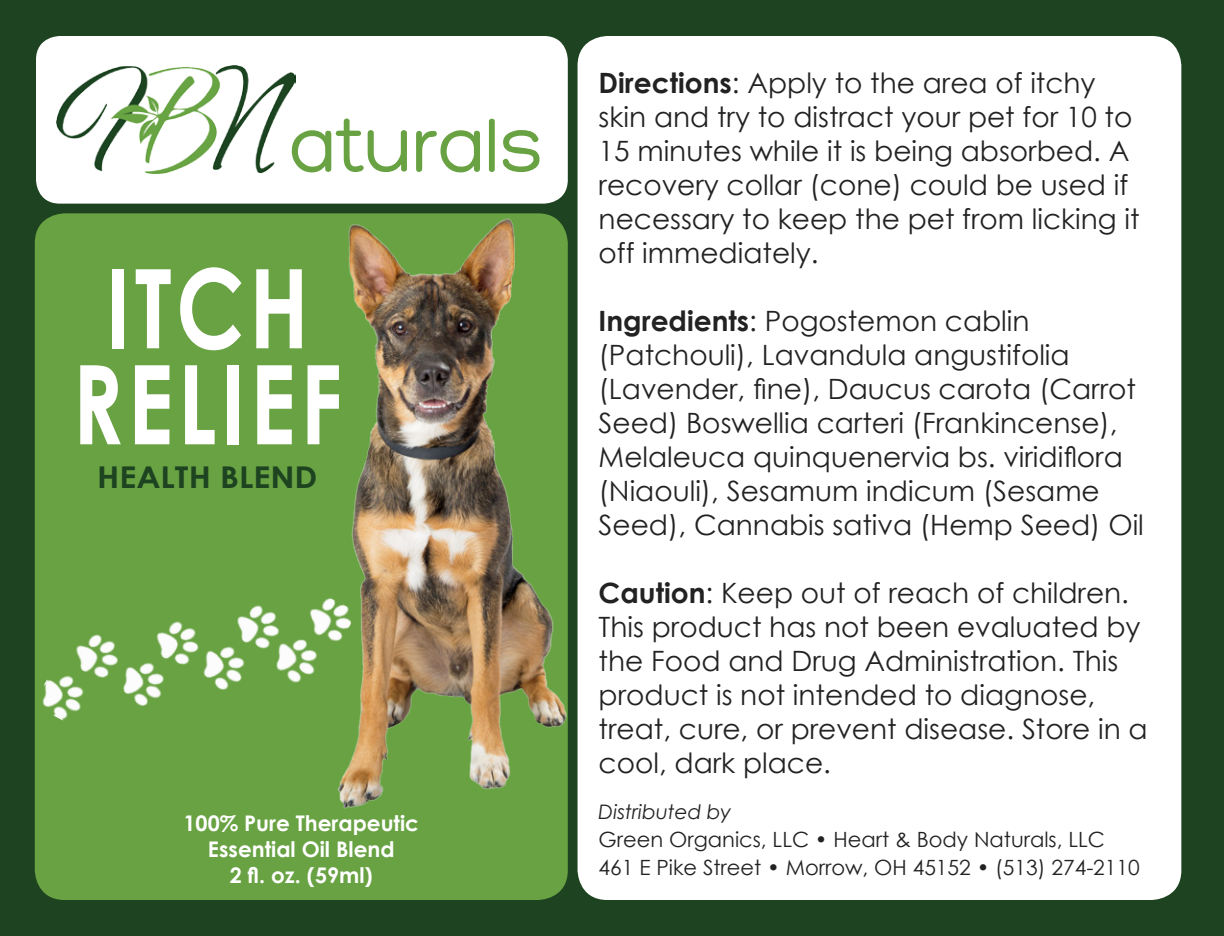
<style>
.page{position:relative;width:1224px;height:936px;background:#1e4321}
.page>*{position:absolute;margin:0;border:0;box-sizing:border-box;transform-origin:0 0}
.t1{font:700 110px "Century Gothic";letter-spacing:.05em;color:#fff;scale:.8 1}
.t2{font:82px "Traffolight";color:#68a242}
.t3{font:700 30px "Century Gothic";color:#1e4321;scale:1.09 1}
.t4{font:28px/34px "Century Gothic";color:#222}
.t5{font:700 21.6px "Century Gothic";color:#fff}
.t6{font:20.8px "Century Gothic";color:#222}
.t7{font:italic 20px "Century Gothic";color:#222}
.s1{font-weight:700}
</style>
<div class="page">
<div style="left:37px;top:37px;width:530px;height:166px;background:#fff;border-radius:23px"></div>
<div style="left:36px;top:36px;width:532px;height:168px;border:2px solid #fff;border-radius:23px"></div>
<div style="left:36px;top:215px;width:530px;height:684px;background:#68a242;border-radius:28px"></div>
<img style="left:57px;top:66px;width:238px;height:108px">
<div style="left:579px;top:37px;width:601px;height:862px;background:#fff;border-radius:28px"></div>
<img style="left:348px;top:216px;width:231px;height:599px">
<img style="left:34px;top:498px;width:323px;height:321px">
<p class="t2" style="left:289px;top:114px;width:253px">aturals</p>
<p class="t1" style="left:106px;top:225px;width:256px">ITCH</p>
<p class="t1" style="left:72px;top:321px;width:339px">RELIEF</p>
<p class="t3" style="left:97px;top:455px;width:203px">HEALTH BLEND</p>
<p class="t5" style="left:184px;top:807px;width:237px">100% Pure Therapeutic</p>
<p class="t5" style="left:208px;top:833px;width:188px">Essential Oil Blend</p>
<p class="t5" style="left:230px;top:859px;width:144px">2 fl. oz. (59ml)</p>
<p class="t4" style="left:599px;top:65px;width:542px"><span class="s1">Directions</span>: Apply to the area of itchy skin and try to distract your pet for 10 to 15 minutes while it is being absorbed. A recovery collar (cone) could be used if necessary to keep the pet from licking it off immediately.</p>
<p class="t4" style="left:599px;top:303px;width:547px"><span class="s1">Ingredients</span>: Pogostemon cablin (Patchouli), Lavandula angustifolia (Lavender, fine), Daucus carota (Carrot Seed) Boswellia carteri (Frankincense), Melaleuca quinquenervia bs. viridiflora (Niaouli), Sesamum indicum (Sesame Seed), Cannabis sativa (Hemp Seed) Oil</p>
<p class="t4" style="left:599px;top:575px;width:551px"><span class="s1">Caution</span>: Keep out of reach of children.<br>This product has not been evaluated by the Food and Drug Administration. This product is not intended to diagnose, treat, cure, or prevent disease. Store in a cool, dark place.</p>
<p class="t7" style="left:599px;top:798px;width:134px">Distributed by</p>
<p class="t6" style="left:599px;top:825px;width:508px">Green Organics, LLC • Heart &amp; Body Naturals, LLC</p>
<p class="t6" style="left:599px;top:853px;width:543px">461 E Pike Street • Morrow, OH 45152 • (513) 274-2110</p>
</div>
